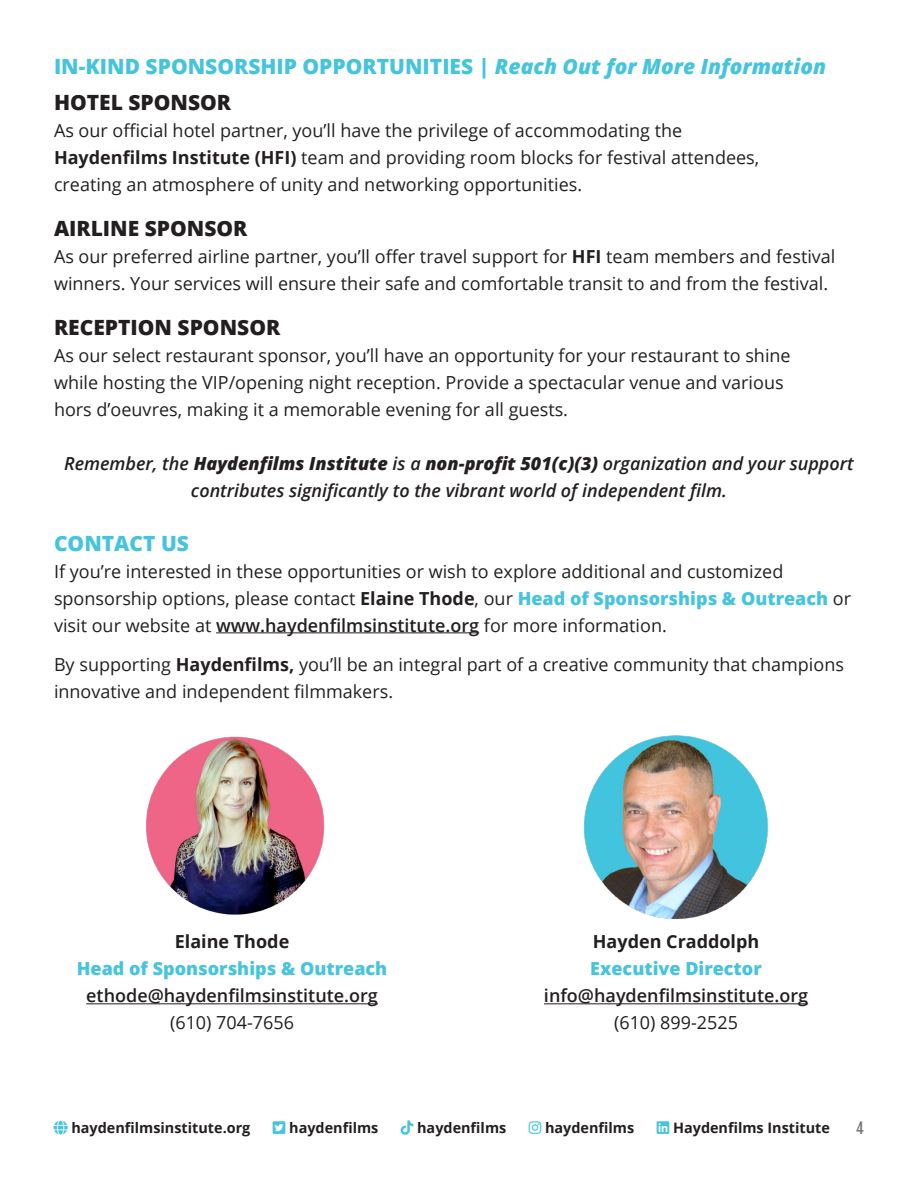
<style>
.page{position:relative;width:918px;height:1188px;background:#fff}
.page>*{position:absolute;margin:0;border:0;box-sizing:border-box;transform-origin:0 0}
.t1{font:800 21px "Open Sans";color:#46c4dc}
.t2{font:800 21px "Open Sans";color:#231f20}
.t3{font:18px/27px "Open Sans";color:#231f20}
.t4{font:italic 600 18px/27px "Open Sans";color:#231f20;text-align:center}
.t5{font:600 18px/27px "Open Sans";color:#231f20;text-align:center}
.t6{font:800 18px "Open Sans";color:#46c4dc}
.t7{font:700 18px "Open Sans";color:#231f20}
.t8{font:700 condensed 18px "DIN Neuzeit Grotesk Std";color:#767675}
.t9{font:700 14.4px "Open Sans";color:#231f20}
.s1{font-style:italic}
.s2{font-weight:700}
.s3{font-weight:800}
.s4{font-weight:800;color:#46c4dc}
.s5{font-weight:600}
.s6{font-weight:400;color:#1f1f1f}
</style>
<div class="page">
<hr style="left:216px;top:632px;width:263px;height:1px;background:#231f20">
<hr style="left:86px;top:1003px;width:292px;height:1px;background:#231f20">
<hr style="left:544px;top:1003px;width:264px;height:1px;background:#231f20">
<img style="left:146px;top:736px;width:179px;height:179px">
<img style="left:584px;top:735px;width:184px;height:184px">
<p class="t1" style="left:54px;top:50px;width:774px">IN-KIND SPONSORSHIP OPPORTUNITIES | <span class="s1">Reach Out for More Information</span></p>
<p class="t2" style="left:54px;top:86px;width:179px">HOTEL SPONSOR</p>
<p class="t3" style="left:54px;top:116px;width:707px">As our official hotel partner, you’ll have the privilege of accommodating the<br><span class="s2">Haydenfilms Institute (HFI)</span> team and providing room blocks for festival attendees, creating an atmosphere of unity and networking opportunities.</p>
<p class="t2" style="left:54px;top:212px;width:195px">AIRLINE SPONSOR</p>
<p class="t3" style="left:54px;top:242px;width:783px">As our preferred airline partner, you’ll offer travel support for <span class="s2">HFI</span> team members and festival winners. Your services will ensure their safe and comfortable transit to and from the festival.</p>
<p class="t2" style="left:54px;top:311px;width:228px">RECEPTION SPONSOR</p>
<p class="t3" style="left:54px;top:341px;width:738px">As our select restaurant sponsor, you’ll have an opportunity for your restaurant to shine while hosting the VIP/opening night reception. Provide a spectacular venue and various hors d’oeuvres, making it a memorable evening for all guests.</p>
<p class="t4" style="left:64px;top:449px;width:791px">Remember, the <span class="s3">Haydenfilms Institute</span> is a <span class="s3">non-profit 501(c)(3)</span> organization and your support contributes significantly to the vibrant world of independent film.</p>
<p class="t1" style="left:54px;top:527px;width:137px">CONTACT US</p>
<p class="t3" style="left:54px;top:557px;width:799px">If you’re interested in these opportunities or wish to explore additional and customized sponsorship options, please contact <span class="s2">Elaine Thode</span>, our <span class="s4">Head of Sponsorships &amp; Outreach</span> or visit our website at <span class="s5">www.haydenfilmsinstitute.org</span> for more information.</p>
<p class="t3" style="left:54px;top:650px;width:792px">By supporting <span class="s2">Haydenfilms,</span> you’ll be an integral part of a creative community that champions innovative and independent filmmakers.</p>
<p class="t7" style="left:175px;top:929px;width:116px">Elaine Thode</p>
<p class="t6" style="left:77px;top:955px;width:312px">Head of Sponsorships &amp; Outreach</p>
<p class="t5" style="left:86px;top:982px;width:293px">ethode@haydenfilmsinstitute.org</p>
<p class="t3" style="left:170px;top:1009px;width:126px">(610) 704-7656</p>
<p class="t7" style="left:593px;top:929px;width:168px">Hayden Craddolph</p>
<p class="t6" style="left:590px;top:955px;width:173px">Executive Director</p>
<p class="t5" style="left:544px;top:982px;width:266px">info@haydenfilmsinstitute.org <span class="s6">(610) 899-2525</span></p>
<p class="t9" style="left:71px;top:1118px;width:181px">haydenfilmsinstitute.org</p>
<p class="t9" style="left:289px;top:1118px;width:91px">haydenfilms</p>
<p class="t9" style="left:417px;top:1118px;width:91px">haydenfilms</p>
<p class="t9" style="left:545px;top:1118px;width:91px">haydenfilms</p>
<p class="t9" style="left:673px;top:1118px;width:158px">Haydenfilms Institute</p>
<p class="t8" style="left:857px;top:1118px;width:9px">4</p>
</div>
